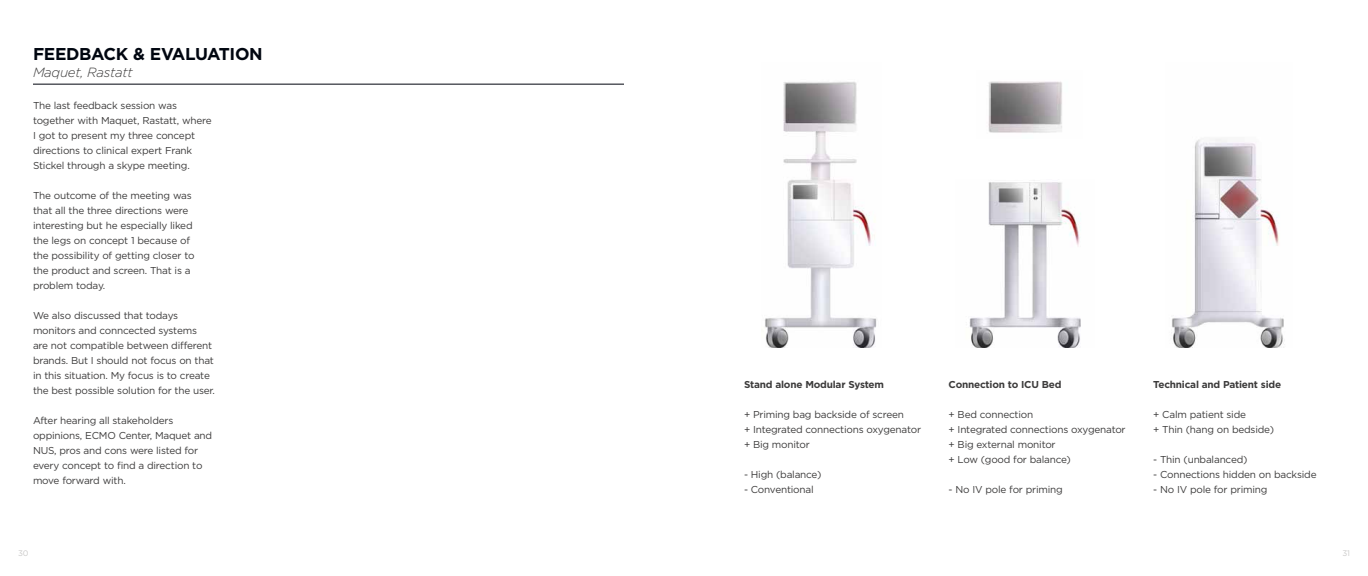
<style>
.page{position:relative;width:1368px;height:576px;background:#fff}
.page>*{position:absolute;margin:0;border:0;box-sizing:border-box;transform-origin:0 0}
.t1{font:700 17.1px "Gotham 20";color:#000610}
.t2{font:italic 300 13.3px "Gotham 20";color:#3c3b3b}
.t3{font:10px/15px "Gotham 20";color:#3c3b3b}
.t4{font:700 10px "Gotham 20";color:#3c3b3b}
.t5{font:8px "Gotham 20";color:#cac9c8}
</style>
<div class="page">
<hr style="left:33px;top:84px;width:591px;height:1px;background:#00040e">
<img style="left:765px;top:82px;width:112px;height:266px">
<img style="left:969px;top:180px;width:112px;height:168px">
<img style="left:988px;top:81px;width:74px;height:52px">
<img style="left:1171px;top:139px;width:114px;height:209px">
<h1 class="t1" style="left:33px;top:42px;width:231px">FEEDBACK &amp; EVALUATION</h1>
<h2 class="t2" style="left:33px;top:64px;width:101px">Maquet, Rastatt</h2>
<p class="t3" style="left:33px;top:98px;width:180px">The last feedback session was together with Maquet, Rastatt, where I got to present my three concept directions to clinical expert Frank Stickel through a skype meeting.</p>
<p class="t3" style="left:33px;top:188px;width:163px">The outcome of the meeting was that all the three directions were interesting but he especially liked the legs on concept 1 because of the possibility of getting closer to the product and screen. That is a problem today.</p>
<p class="t3" style="left:33px;top:308px;width:183px">We also discussed that todays monitors and conncected systems<br>are not compatible between different brands. But I should not focus on that in this situation. My focus is to create the best possible solution for the user.</p>
<p class="t3" style="left:33px;top:413px;width:181px">After hearing all stakeholders oppinions, ECMO Center, Maquet and<br>NUS, pros and cons were listed for every concept to find a direction to move forward with.</p>
<p class="t4" style="left:744px;top:378px;width:141px">Stand alone Modular System</p>
<p class="t3" style="left:744px;top:407px;width:178px">+ Priming bag backside of screen<br>+ Integrated connections oxygenator + Big monitor</p>
<p class="t3" style="left:744px;top:467px;width:79px">- High (balance)</p>
<p class="t3" style="left:744px;top:482px;width:71px">- Conventional</p>
<p class="t4" style="left:949px;top:378px;width:114px">Connection to ICU Bed</p>
<p class="t3" style="left:949px;top:407px;width:178px">+ Bed connection<br>+ Integrated connections oxygenator + Big external monitor<br>+ Low (good for balance)</p>
<p class="t3" style="left:949px;top:482px;width:116px">- No IV pole for priming</p>
<p class="t4" style="left:1153px;top:378px;width:129px">Technical and Patient side</p>
<p class="t3" style="left:1153px;top:407px;width:122px">+ Calm patient side<br>+ Thin (hang on bedside)</p>
<p class="t3" style="left:1153px;top:452px;width:96px">- Thin (unbalanced)</p>
<p class="t3" style="left:1153px;top:467px;width:165px">- Connections hidden on backside</p>
<p class="t3" style="left:1153px;top:482px;width:116px">- No IV pole for priming</p>
<p class="t5" style="left:18px;top:548px;width:12px">30</p>
<p class="t5" style="left:1343px;top:548px;width:9px">31</p>
</div>
